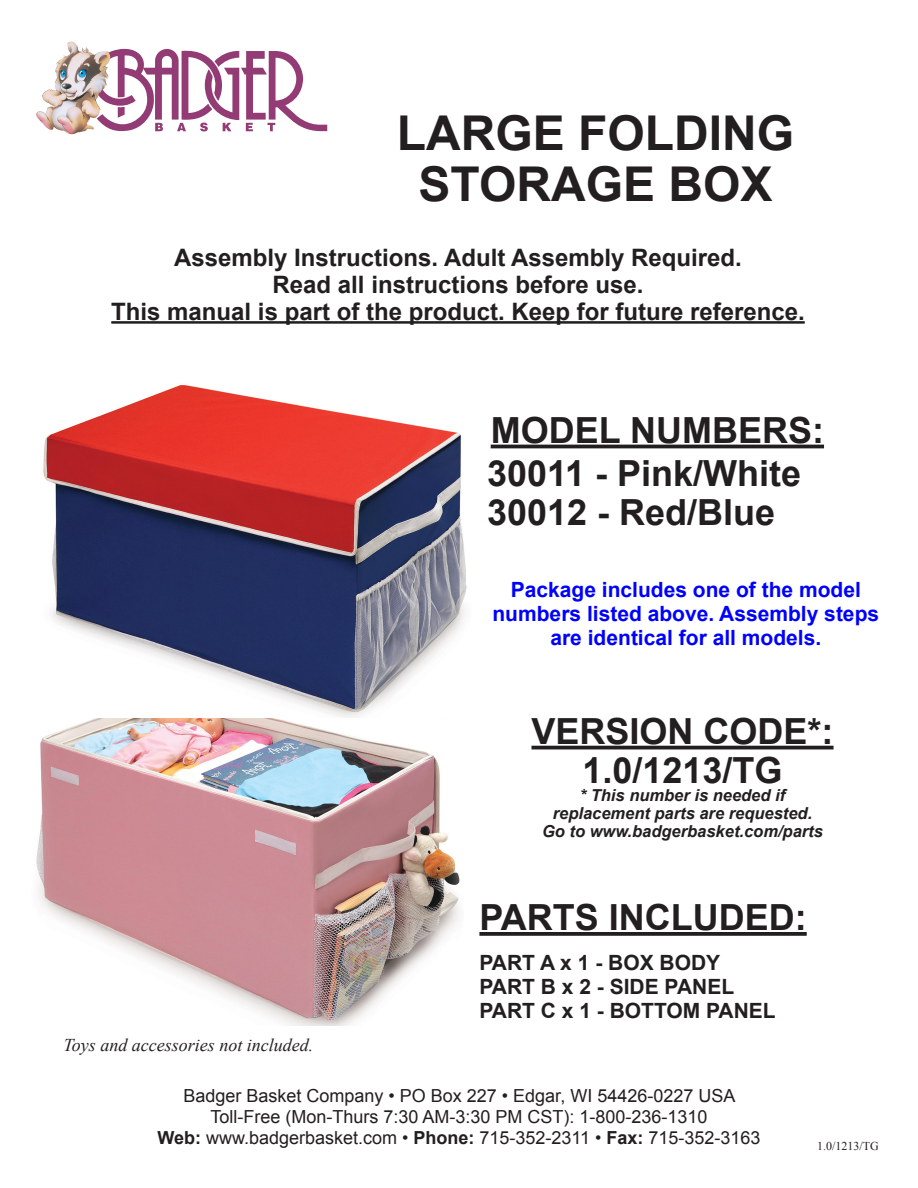
<style>
.page{position:relative;width:918px;height:1188px;background:#fff}
.page>*{position:absolute;margin:0;border:0;box-sizing:border-box;transform-origin:0 0}
.t1{font:700 48px/51px "Arial";color:#231f20;text-align:center}
.t2{font:700 36px/39px "Arial";color:#231f20;text-align:center}
.t3{font:700 24px/27px "Arial";color:#231f20;text-align:center}
.t4{font:700 21px/24px "Arial";color:#00f;text-align:center}
.t5{font:700 21px/24px "Arial";color:#231f20}
.t6{font:18px/21px "Arial";color:#231f20;text-align:center}
.t7{font:italic 18px "Times New Roman";color:#231f20}
.t8{font:italic 700 16.5px/18px "Arial";color:#231f20;text-align:center}
.t9{font:12px "Times New Roman";color:#231f20}
.s1{font-weight:700}
</style>
<div class="page">
<img style="left:36px;top:718px;width:424px;height:307px">
<svg style="left:110px;top:49px;width:217px;height:83px"></svg>
<img style="left:36px;top:42px;width:74px;height:92px">
<hr style="left:111px;top:321px;width:694px;height:3px;background:#231f20">
<hr style="left:491px;top:445px;width:333px;height:3px;background:#231f20">
<hr style="left:531px;top:746px;width:303px;height:3px;background:#231f20">
<svg style="left:479px;top:932px;width:328px;height:4px"></svg>
<img style="left:43px;top:385px;width:424px;height:333px">
<h1 class="t1" style="left:397px;top:109px;width:399px">LARGE FOLDING<br>STORAGE BOX</h1>
<h3 class="t3" style="left:111px;top:245px;width:695px">Assembly Instructions. Adult Assembly Required.<br>Read all instructions before use.<br>This manual is part of the product. Keep for future reference.</h3>
<h2 class="t2" style="left:491px;top:412px;width:335px">MODEL NUMBERS:</h2>
<h2 class="t2" style="left:487px;top:455px;width:316px;text-align:left">30011 - Pink/White<br>30012 - Red/Blue</h2>
<p class="t4" style="left:492px;top:578px;width:388px">Package includes one of the model numbers listed above. Assembly steps are identical for all models.</p>
<h2 class="t2" style="left:531px;top:713px;width:304px">VERSION CODE*:<br>1.0/1213/TG</h2>
<p class="t8" style="left:542px;top:786px;width:282px">* This number is needed if replacement parts are requested.<br>Go to www.badgerbasket.com/parts</p>
<p class="t7" style="left:64px;top:1033px;width:251px">Toys and accessories not included.</p>
<h2 class="t2" style="left:479px;top:899px;width:329px">PARTS INCLUDED:</h2>
<p class="t5" style="left:479px;top:951px;width:298px">PART A x 1 - BOX BODY<br>PART B x 2 - SIDE PANEL<br>PART C x 1 - BOTTOM PANEL</p>
<p class="t6" style="left:157px;top:1086px;width:605px">Badger Basket Company • PO Box 227 • Edgar, WI 54426-0227 USA<br>Toll-Free (Mon-Thurs 7:30 AM-3:30 PM CST): 1-800-236-1310<br><span class="s1">Web:</span> www.badgerbasket.com • <span class="s1">Phone:</span> 715-352-2311 • <span class="s1">Fax:</span> 715-352-3163</p>
<p class="t9" style="left:817px;top:1137px;width:63px">1.0/1213/TG</p>
</div>
